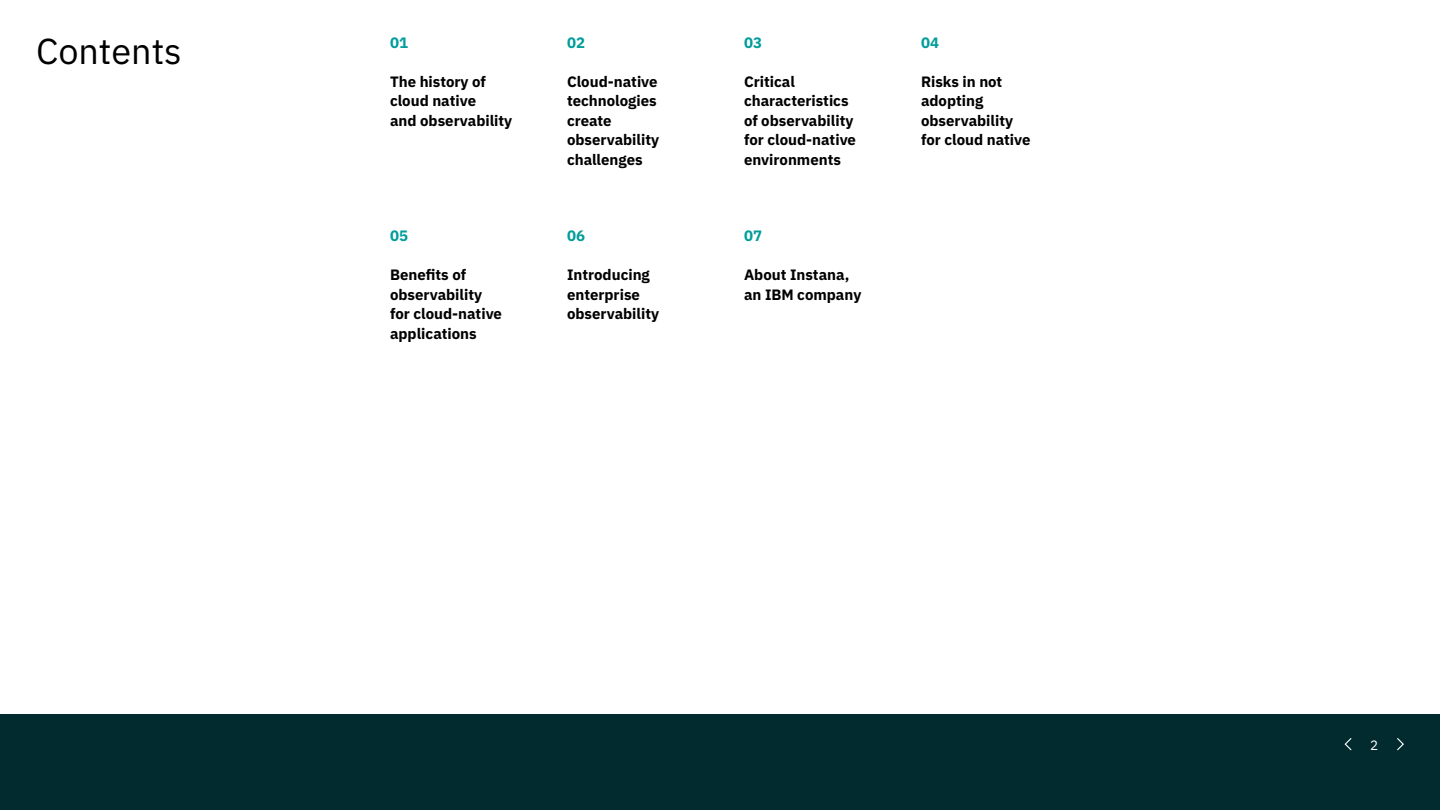
<style>
.page{position:relative;width:1440px;height:810px;background:#fff}
.page>*{position:absolute;margin:0;border:0;box-sizing:border-box;transform-origin:0 0}
.Heading_1{font:36px "IBM Plex Sans";color:#000}
.TOC_body{font:700 15px/19.5px "IBM Plex Sans";color:#000}
.TOC_body-2{font:700 15px "IBM Plex Sans";color:#009d9a}
.t1{font:13.5px "IBM Plex Sans";color:#fff}
</style>
<div class="page">
<div style="left:0;top:714px;width:1440px;height:96px;background:#022b30"></div>
<svg style="left:1344px;top:738px;width:8px;height:13px"></svg>
<svg style="left:1397px;top:738px;width:7px;height:13px"></svg>
<p class="Heading_1" style="left:36px;top:24px;width:147px">Contents</p>
<p class="TOC_body-2" style="left:390px;top:30px;width:19px">01</p>
<p class="TOC_body" style="left:390px;top:70px;width:124px">The history of cloud native<br>and observability</p>
<p class="TOC_body-2" style="left:390px;top:224px;width:19px">05</p>
<p class="TOC_body" style="left:390px;top:264px;width:114px">Benefits of observability for cloud-native applications</p>
<p class="TOC_body-2" style="left:567px;top:30px;width:19px">02</p>
<p class="TOC_body" style="left:567px;top:70px;width:94px">Cloud-native technologies create observability challenges</p>
<p class="TOC_body-2" style="left:567px;top:224px;width:19px">06</p>
<p class="TOC_body" style="left:567px;top:264px;width:94px">Introducing enterprise observability</p>
<p class="TOC_body-2" style="left:744px;top:30px;width:19px">03</p>
<p class="TOC_body" style="left:744px;top:70px;width:114px">Critical characteristics of observability for cloud-native environments</p>
<p class="TOC_body-2" style="left:744px;top:224px;width:19px">07</p>
<p class="TOC_body" style="left:744px;top:264px;width:119px">About Instana, an IBM company</p>
<p class="TOC_body-2" style="left:921px;top:30px;width:19px">04</p>
<p class="TOC_body" style="left:921px;top:70px;width:111px">Risks in not adopting observability for cloud native</p>
<p class="t1" style="left:1370px;top:735px;width:10px">2</p>
</div>
